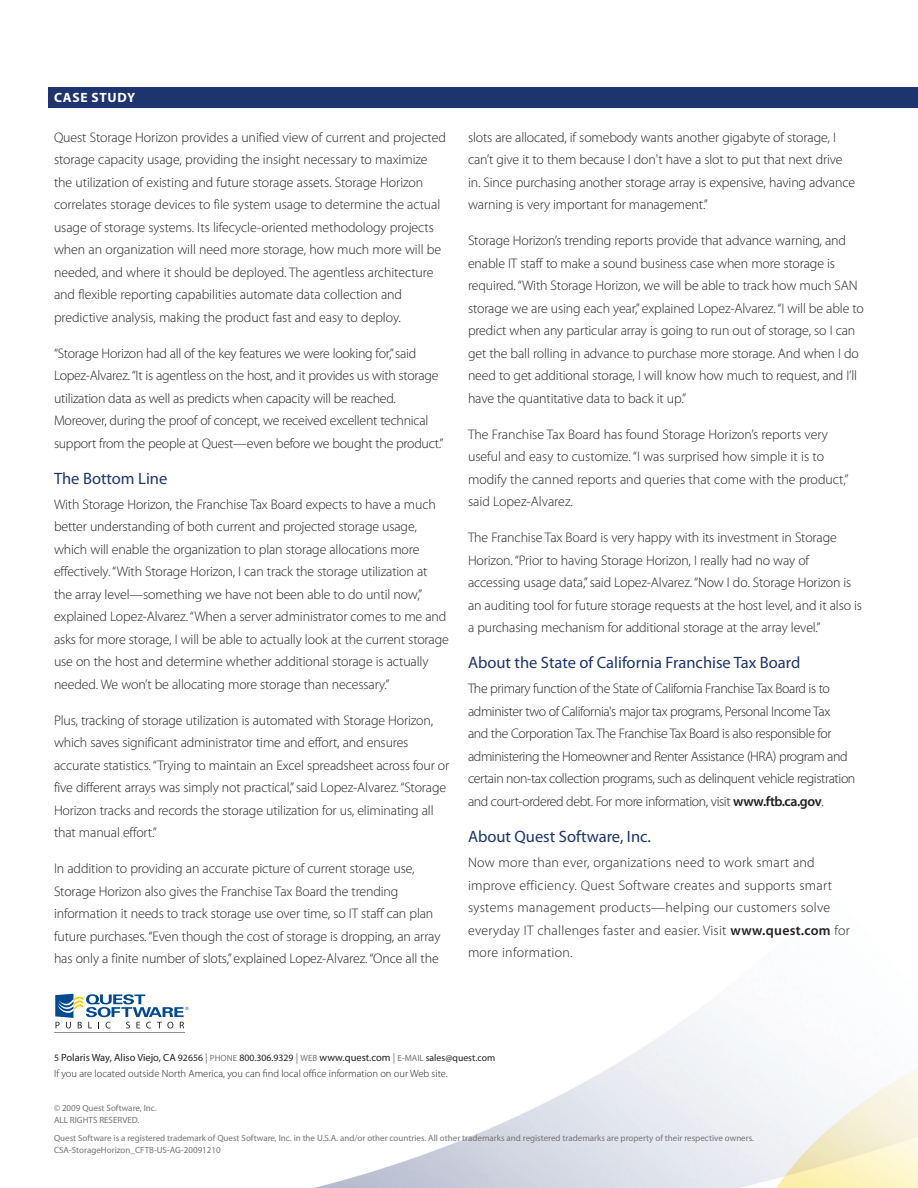
<style>
.page{position:relative;width:918px;height:1188px;background:#fff}
.page>*{position:absolute;margin:0;border:0;box-sizing:border-box;transform-origin:0 0}
.t1{font:16.5px "Myriad Pro";color:#1d346e}
.t2{font:300 13.8px/22.5px "Myriad Pro";letter-spacing:-.01em;color:#231f20}
.t3{font:300 13.8px/22.5px "Myriad Pro";letter-spacing:-.03em;color:#231f20}
.t4{font:300 13.8px/22.5px "Myriad Pro";letter-spacing:.02em;color:#231f20}
.t5{font:700 13.5px "Myriad Pro";letter-spacing:.05em;color:#fff}
.t6{font:300 10.5px/15.3px "Myriad Pro";color:#231f20}
.t7{font:9px/12px "Myriad Pro";color:#757476}
.s1{font-weight:600}
.s2{font-weight:400;font-size:9.75px}
.s3{font-weight:400}
.s4{font-weight:400;color:#757476}
.s5{font-weight:400;font-size:9px;color:#757476}
</style>
<div class="page">
<img style="left:314px;top:995px;width:604px;height:193px">
<svg style="left:55px;top:994px;width:133px;height:34px"></svg>
<div style="left:48px;top:88px;width:870px;height:20px;background:#1d346e"></div>
<p class="t5" style="left:54px;top:89px;width:83px">CASE STUDY</p>
<p class="t2" style="left:54px;top:126px;width:393px">Quest Storage Horizon provides a unified view of current and projected storage capacity usage, providing the insight necessary to maximize the utilization of existing and future storage assets. Storage Horizon correlates storage devices to file system usage to determine the actual usage of storage systems. Its lifecycle-oriented methodology projects when an organization will need more storage, how much more will be needed, and where it should be deployed. The agentless architecture and flexible reporting capabilities automate data collection and predictive analysis, making the product fast and easy to deploy.</p>
<p class="t2" style="left:54px;top:342px;width:391px">“Storage Horizon had all of the key features we were looking for,” said Lopez-Alvarez. “It is agentless on the host, and it provides us with storage utilization data as well as predicts when capacity will be reached.<br>Moreover, during the proof of concept, we received excellent technical support from the people at Quest—even before we bought the product.”</p>
<p class="t1" style="left:54px;top:468px;width:115px">The Bottom Line</p>
<p class="t2" style="left:54px;top:493px;width:396px">With Storage Horizon, the Franchise Tax Board expects to have a much better understanding of both current and projected storage usage, which will enable the organization to plan storage allocations more effectively. “With Storage Horizon, I can track the storage utilization at the array level—something we have not been able to do until now,” explained Lopez-Alvarez. “When a server administrator comes to me and asks for more storage, I will be able to actually look at the current storage use on the host and determine whether additional storage is actually needed. We won’t be allocating more storage than necessary.”</p>
<p class="t2" style="left:54px;top:709px;width:397px">Plus, tracking of storage utilization is automated with Storage Horizon, which saves significant administrator time and effort, and ensures accurate statistics. “Trying to maintain an Excel spreadsheet across four or five different arrays was simply not practical,” said Lopez-Alvarez. “Storage Horizon tracks and records the storage utilization for us, eliminating all that manual effort.”</p>
<p class="t2" style="left:54px;top:857px;width:388px">In addition to providing an accurate picture of current storage use, Storage Horizon also gives the Franchise Tax Board the trending information it needs to track storage use over time, so IT staff can plan future purchases. “Even though the cost of storage is dropping, an array has only a finite number of slots,” explained Lopez-Alvarez. “Once all the</p>
<p class="t2" style="left:468px;top:126px;width:389px">slots are allocated, if somebody wants another gigabyte of storage, I can’t give it to them because I don't have a slot to put that next drive in. Since purchasing another storage array is expensive, having advance warning is very important for management.”</p>
<p class="t2" style="left:468px;top:229px;width:398px">Storage Horizon’s trending reports provide that advance warning, and enable IT staff to make a sound business case when more storage is required. “With Storage Horizon, we will be able to track how much SAN storage we are using each year,” explained Lopez-Alvarez. “I will be able to predict when any particular array is going to run out of storage, so I can get the ball rolling in advance to purchase more storage. And when I do need to get additional storage, I will know how much to request, and I’ll have the quantitative data to back it up.”</p>
<p class="t2" style="left:468px;top:423px;width:382px">The Franchise Tax Board has found Storage Horizon’s reports very useful and easy to customize. “I was surprised how simple it is to modify the canned reports and queries that come with the product,” said Lopez-Alvarez.</p>
<p class="t2" style="left:468px;top:526px;width:396px">The Franchise Tax Board is very happy with its investment in Storage Horizon. “Prior to having Storage Horizon, I really had no way of accessing usage data,” said Lopez-Alvarez. “Now I do. Storage Horizon is an auditing tool for future storage requests at the host level, and it also is a purchasing mechanism for additional storage at the array level.”</p>
<p class="t1" style="left:468px;top:652px;width:334px">About the State of California Franchise Tax Board</p>
<p class="t3" style="left:468px;top:677px;width:389px">The primary function of the State of California Franchise Tax Board is to administer two of California's major tax programs, Personal Income Tax<br>and the Corporation Tax. The Franchise Tax Board is also responsible for administering the Homeowner and Renter Assistance (HRA) program and certain non-tax collection programs, such as delinquent vehicle registration and court-ordered debt. For more information, visit <span class="s1">www.ftb.ca.gov</span>.</p>
<p class="t1" style="left:468px;top:826px;width:184px">About Quest Software, Inc.</p>
<p class="t4" style="left:468px;top:851px;width:384px">Now more than ever, organizations need to work smart and improve efficiency. Quest Software creates and supports smart systems management products—helping our customers solve everyday IT challenges faster and easier. Visit <span class="s1">www.quest.com</span> for more information.</p>
<p class="t6" style="left:54px;top:1050px;width:443px"><span class="s2">5</span> <span class="s3">Polaris Way, Aliso Viejo, CA</span> <span class="s2">92656</span> <span class="s4">|</span> <span class="s5">PHONE</span> <span class="s2">800.306.9329</span> <span class="s4">|</span> <span class="s5">WEB</span> <span class="s3">www.quest.com</span> <span class="s4">|</span> <span class="s5">E-MAIL</span> <span class="s2">sales@quest.com<br></span>If you are located outside North America, you can find local office information on our Web site.</p>
<p class="t7" style="left:54px;top:1101px;width:104px">© 2009 Quest Software, Inc.<br>ALL RIGHTS RESERVED.</p>
<p class="t7" style="left:54px;top:1132px;width:702px">Quest Software is a registered trademark of Quest Software, Inc. in the U.S.A. and/or other countries. All other trademarks and registered trademarks are property of their respective owners.<br>CSA-StorageHorizon_CFTB-US-AG-20091210</p>
</div>
